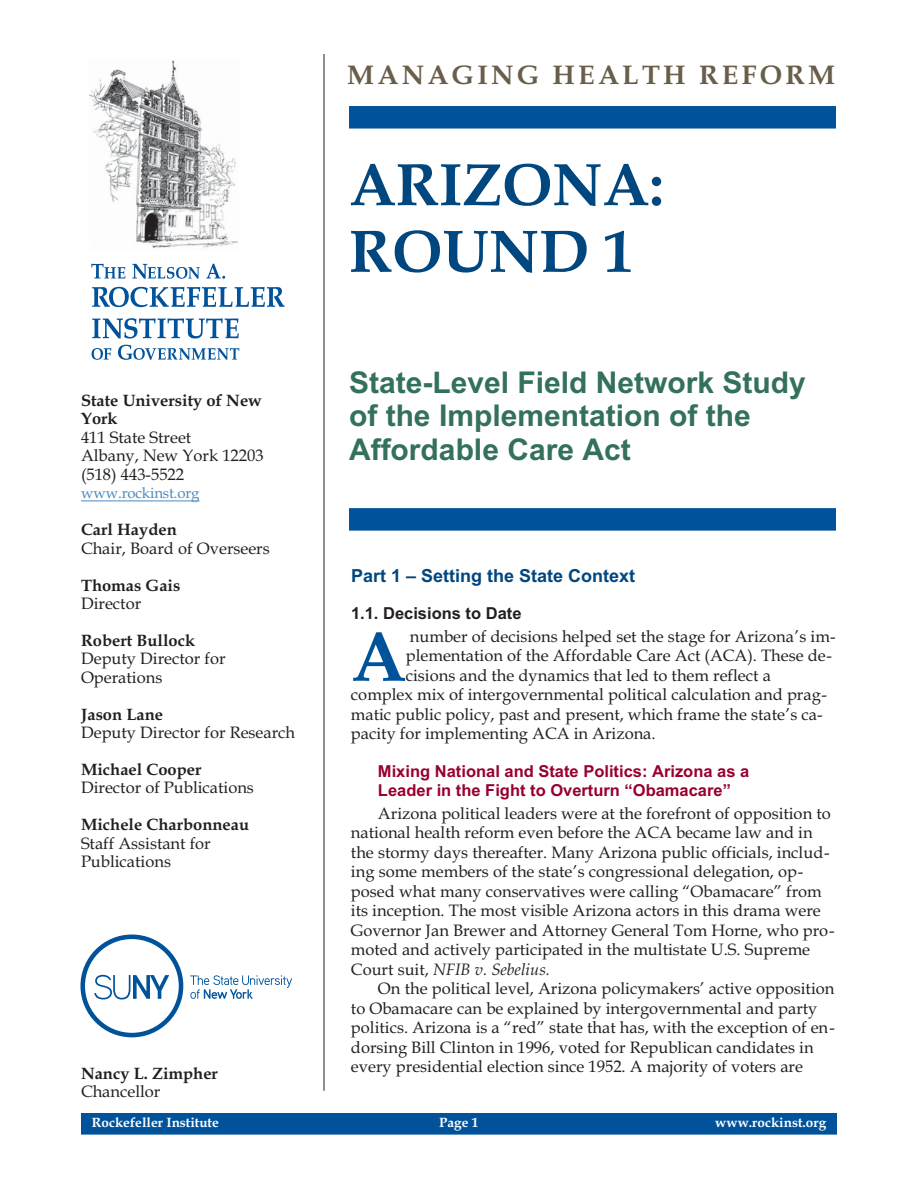
<style>
.page{position:relative;width:918px;height:1188px;background:#fff}
.page>*{position:absolute;margin:0;border:0;box-sizing:border-box;transform-origin:0 0}
.t1{font:700 70.5px "Book Antiqua";color:#00539b}
.t2{font:700 60px/66.6px "Book Antiqua";color:#00467f}
.t3{font:700 30px/33.3px "Arial";color:#34715a}
.t4{font:700 27px "Book Antiqua";letter-spacing:.12em;color:#695e49}
.t5{font:700 18px "Arial";color:#00467f}
.t6{font:16.5px/19.5px "Book Antiqua";color:#231f20}
.t7{font:700 16.5px/18.3px "Book Antiqua";color:#231f20}
.t8{font:700 16.5px/19.5px "Arial";color:#98002e}
.t9{font:700 16.5px "Arial";color:#231f20}
.t10{font:15px "Book Antiqua";letter-spacing:-.01em;color:#4e8abe}
.t11{font:700 13.5px "Book Antiqua";color:#fff}
.s1{font-style:italic}
</style>
<div class="page">
<div style="left:81px;top:1113px;width:756px;height:22px;background:#00539b"></div>
<hr style="left:324px;top:54px;width:1px;height:1037px;background:#231f20">
<div style="left:349px;top:106px;width:487px;height:23px;background:#00539b"></div>
<div style="left:349px;top:508px;width:487px;height:23px;background:#00539b"></div>
<svg style="left:91px;top:264px;width:34px;height:15px"></svg>
<svg style="left:132px;top:264px;width:68px;height:15px"></svg>
<svg style="left:206px;top:264px;width:19px;height:15px"></svg>
<svg style="left:92px;top:348px;width:19px;height:12px"></svg>
<svg style="left:118px;top:345px;width:121px;height:15px"></svg>
<svg style="left:92px;top:287px;width:193px;height:20px"></svg>
<svg style="left:92px;top:318px;width:147px;height:21px"></svg>
<img style="left:90px;top:60px;width:148px;height:188px">
<hr style="left:81px;top:500px;width:119px;height:1px;background:#4e8abe">
<svg style="left:190px;top:975px;width:102px;height:24px"></svg>
<svg style="left:80px;top:935px;width:103px;height:102px"></svg>
<h3 class="t4" style="left:347px;top:64px;width:490px">MANAGING HEALTH REFORM</h3>
<h2 class="t2" style="left:349px;top:158px;width:316px">ARIZONA:<br>ROUND 1</h2>
<h3 class="t3" style="left:349px;top:369px;width:458px">State-Level Field Network Study of the Implementation of the<br>Affordable Care Act</h3>
<p class="t7" style="left:81px;top:393px;width:183px">State University of New<br>York</p>
<p class="t6" style="left:81px;top:430px;width:184px;line-height:18.5px">411 State Street<br>Albany, New York 12203 (518) 443-5522</p>
<p class="t10" style="left:81px;top:487px;width:120px">www.rockinst.org</p>
<p class="t7" style="left:81px;top:522px;width:97px">Carl Hayden</p>
<p class="t6" style="left:81px;top:540px;width:190px">Chair, Board of Overseers</p>
<p class="t7" style="left:81px;top:578px;width:101px">Thomas Gais</p>
<p class="t6" style="left:81px;top:596px;width:62px">Director</p>
<p class="t7" style="left:81px;top:633px;width:116px">Robert Bullock</p>
<p class="t6" style="left:81px;top:651px;width:146px;line-height:18.3px">Deputy Director for<br>Operations</p>
<p class="t7" style="left:81px;top:707px;width:84px">Jason Lane</p>
<p class="t6" style="left:81px;top:725px;width:216px">Deputy Director for Research</p>
<p class="t7" style="left:81px;top:762px;width:122px">Michael Cooper</p>
<p class="t6" style="left:81px;top:780px;width:174px">Director of Publications</p>
<p class="t7" style="left:81px;top:817px;width:170px">Michele Charbonneau</p>
<p class="t6" style="left:81px;top:836px;width:131px;line-height:18.3px">Staff Assistant for<br>Publications</p>
<p class="t5" style="left:351px;top:569px;width:286px">Part 1 – Setting the State Context</p>
<p class="t9" style="left:351px;top:607px;width:172px">1.1. Decisions to Date</p>
<h1 class="t1" style="left:351px;top:629px;width:56px">A</h1>
<p class="t6" style="left:410px;top:628px;width:427px">number of decisions helped set the stage for Arizona’s im-</p>
<p class="t6" style="left:406px;top:648px;width:428px">plementation of the Affordable Care Act (ACA). These de-</p>
<p class="t6" style="left:406px;top:667px;width:367px">cisions and the dynamics that led to them reflect a</p>
<p class="t6" style="left:351px;top:687px;width:477px">complex mix of intergovernmental political calculation and prag-</p>
<p class="t6" style="left:351px;top:706px;width:473px">matic public policy, past and present, which frame the state’s ca-</p>
<p class="t6" style="left:351px;top:726px;width:306px">pacity for implementing ACA in Arizona.</p>
<p class="t8" style="left:378px;top:763px;width:373px">Mixing National and State Politics: Arizona as a<br>Leader in the Fight to Overturn “Obamacare”</p>
<p class="t6" style="left:351px;top:805px;width:485px;text-indent:27px">Arizona political leaders were at the forefront of opposition to national health reform even before the ACA became law and in the stormy days thereafter. Many Arizona public officials, includ&shy;ing some members of the state’s congressional delegation, op&shy;posed what many conservatives were calling “Obamacare” from its inception. The most visible Arizona actors in this drama were Governor Jan Brewer and Attorney General Tom Horne, who pro&shy;moted and actively participated in the multistate U.S. Supreme Court suit, <span class="s1">NFIB v. Sebelius.</span></p>
<p class="t6" style="left:351px;top:981px;width:486px;text-indent:27px">On the political level, Arizona policymakers’ active opposition to Obamacare can be explained by intergovernmental and party politics. Arizona is a “red” state that has, with the exception of en&shy;dorsing Bill Clinton in 1996, voted for Republican candidates in every presidential election since 1952. A majority of voters are</p>
<p class="t7" style="left:81px;top:1066px;width:139px">Nancy L. Zimpher</p>
<p class="t6" style="left:81px;top:1084px;width:81px">Chancellor</p>
<p class="t11" style="left:92px;top:1118px;width:129px">Rockefeller Institute</p>
<p class="t11" style="left:439px;top:1118px;width:41px">Page 1</p>
<p class="t11" style="left:715px;top:1118px;width:113px">www.rockinst.org</p>
</div>
